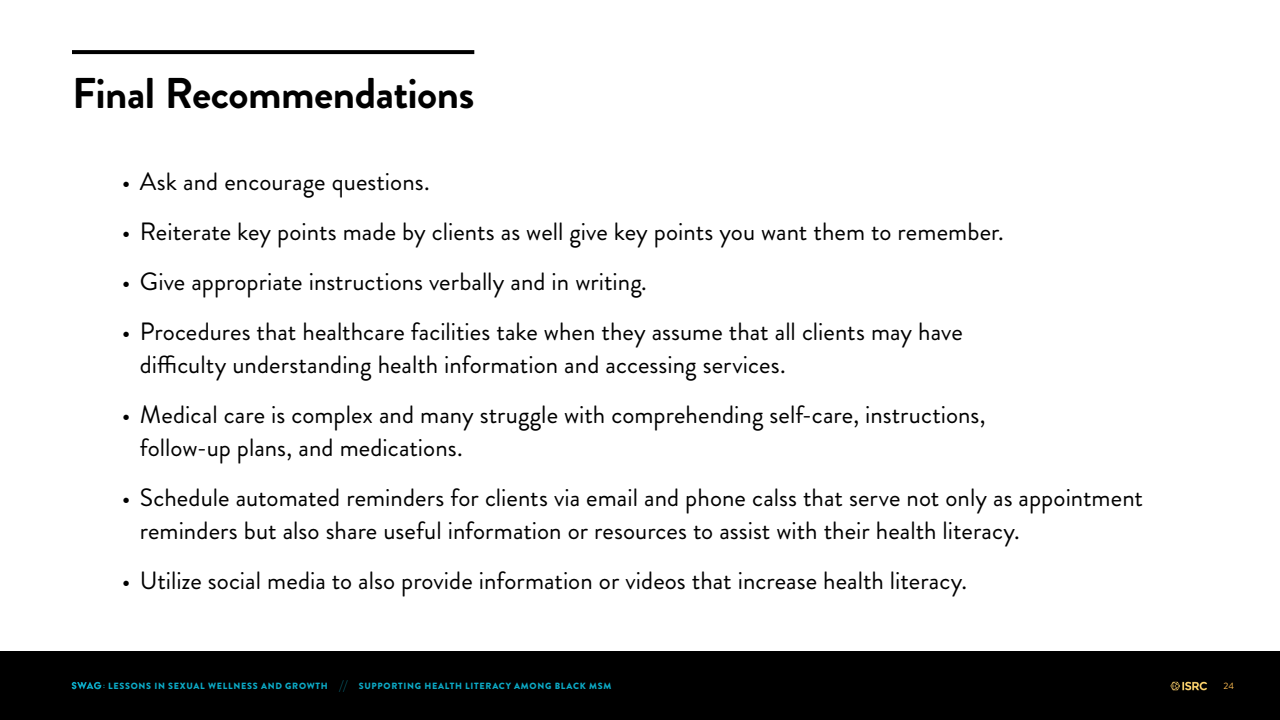
<style>
.page{position:relative;width:1280px;height:720px;background:#fff}
.page>*{position:absolute;margin:0;border:0;box-sizing:border-box;transform-origin:0 0}
.Slide_Title{font:700 43px "Brandon Grotesque";letter-spacing:-.015em;color:#000}
.t1{font:25px/33px "Brandon Grotesque";color:#000}
.t2{font:900 9px "Brandon Grotesque";letter-spacing:.08em;color:#0cabc7}
.t3{font:9px "Brandon Text";color:#fdbb50}
.s1{font-weight:100;font-size:17px}
</style>
<div class="page">
<div style="left:0;top:651px;width:1280px;height:69px;background:#000"></div>
<img style="left:1170px;top:681px;width:37px;height:10px">
<svg style="left:72px;top:682px;width:29px;height:7px"></svg>
<svg style="left:72px;top:50px;width:402px;height:4px;background:#060606"></svg>
<p class="Slide_Title" style="left:72px;top:63px;width:404px">Final Recommendations</p>
<p class="t1" style="left:122px;top:165px;width:309px">• Ask and encourage questions.</p>
<p class="t1" style="left:122px;top:215px;width:884px">• Reiterate key points made by clients as well give key points you want them to remember.</p>
<p class="t1" style="left:122px;top:265px;width:527px">• Give appropriate instructions verbally and in writing.</p>
<p class="t1" style="left:140px;top:315px;width:825px;text-indent:-18px">• Procedures that healthcare facilities take when they assume that all clients may have difficulty understanding health information and accessing services.</p>
<p class="t1" style="left:140px;top:398px;width:848px;text-indent:-18px">• Medical care is complex and many struggle with comprehending self-care, instructions, follow-up plans, and medications.</p>
<p class="t1" style="left:140px;top:481px;width:1005px;text-indent:-18px">• Schedule automated reminders for clients via email and phone calss that serve not only as appointment reminders but also share useful information or resources to assist with their health literacy.</p>
<p class="t1" style="left:122px;top:564px;width:847px">• Utilize social media to also provide information or videos that increase health literacy.</p>
<p class="t2" style="left:103px;top:680px;width:510px"><sup>:</sup> LESSONS IN SEXUAL WELLNESS AND GROWTH <span class="s1">//</span> SUPPORTING HEALTH LITERACY AMONG BLACK MSM</p>
<p class="t3" style="left:1223px;top:680px;width:12px">24</p>
</div>
